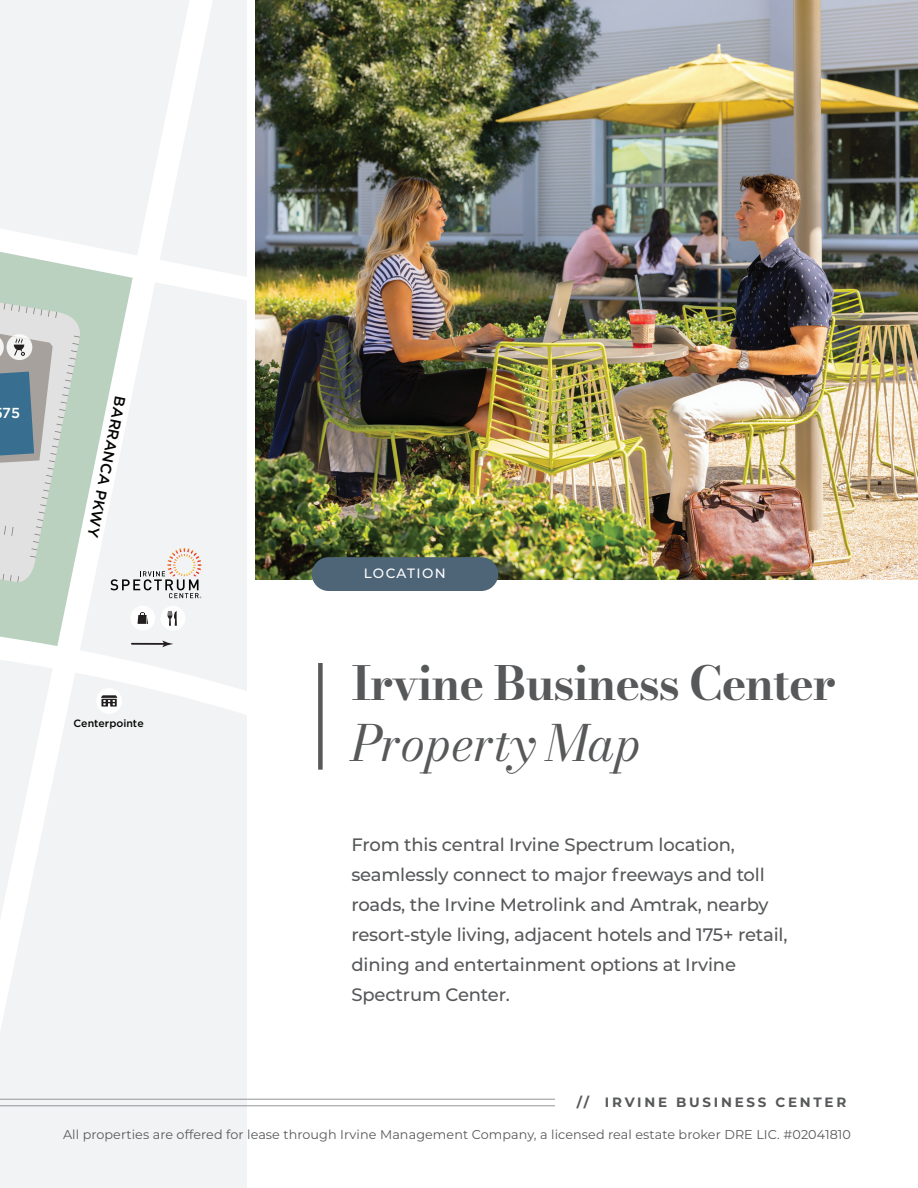
<style>
.page{position:relative;width:918px;height:1188px;background:#fff}
.page>*{position:absolute;margin:0;border:0;box-sizing:border-box;transform-origin:0 0}
.t1{font:italic 49.5px "Bodoni Moda";letter-spacing:-.01em;color:#57585a}
.t2{font:46.5px "Bodoni Moda";letter-spacing:-.025em;color:#57585a}
.t3{font:500 18px/30px "Montserrat";letter-spacing:-.01em;color:#57585a}
.t4{font:500 15px "Gotham";color:#050504}
.t5{font:500 14.55px "Gotham";color:#fff}
.t6{font:700 13.5px "Montserrat";letter-spacing:.2em;color:#57585a}
.t7{font:500 13.5px "Montserrat";letter-spacing:.1em;color:#fff}
.t8{font:12.75px "Montserrat";letter-spacing:.005em;color:#57585a}
.t9{font:500 10.65px "Gotham";color:#050504}
</style>
<div class="page">
<img style="left:256px;top:0;width:662px;height:579px">
<svg style="left:0;top:0;width:247px;height:1188px;fill:#f2f3f4"></svg>
<hr style="left:132px;top:643px;width:34px;height:2px;background:#231f20">
<svg style="left:162px;top:641px;width:11px;height:6px"></svg>
<div style="left:130px;top:606px;width:25px;height:25px;background:#fefefe;border-radius:50%"></div>
<svg style="left:138px;top:612px;width:10px;height:12px"></svg>
<div style="left:161px;top:606px;width:24px;height:25px;background:#fefefe;border-radius:12px"></div>
<svg style="left:168px;top:611px;width:9px;height:15px"></svg>
<div style="left:96px;top:688px;width:26px;height:26px;background:#fefefe;border-radius:13px"></div>
<svg style="left:101px;top:695px;width:16px;height:12px"></svg>
<svg style="left:0;top:163px;width:201px;height:440px"></svg>
<div style="left:318px;top:663px;width:5px;height:107px;background:#57585a"></div>
<div style="left:312px;top:557px;width:186px;height:34px;background:#4e6578;border-radius:17px"></div>
<hr style="left:0;top:1099px;width:555px;height:1px;background:#939598">
<hr style="left:0;top:1105px;width:555px;height:1px;background:#939598">
<p class="t5" style="left:2px;top:403px;width:19px">75</p>
<p class="t4" style="left:130px;top:398px;width:145px;rotate:101deg">BARRANCA PKWY</p>
<p class="t9" style="left:73px;top:716px;width:72px">Centerpointe</p>
<p class="t7" style="left:364px;top:564px;width:83px">LOCATION</p>
<h2 class="t2" style="left:351px;top:651px;width:486px">Irvine Business Center</h2>
<h1 class="t1" style="left:351px;top:709px;width:292px">Property Map</h1>
<p class="t3" style="left:351px;top:828px;width:438px">From this central Irvine Spectrum location, seamlessly connect to major freeways and toll roads, the Irvine Metrolink and Amtrak, nearby resort-style living, adjacent hotels and 175+ retail, dining and entertainment options at Irvine Spectrum Center.</p>
<p class="t6" style="left:577px;top:1093px;width:271px">// IRVINE BUSINESS CENTER</p>
<p class="t8" style="left:63px;top:1126px;width:790px">All properties are offered for lease through Irvine Management Company, a licensed real estate broker DRE LIC. #02041810</p>
</div>
